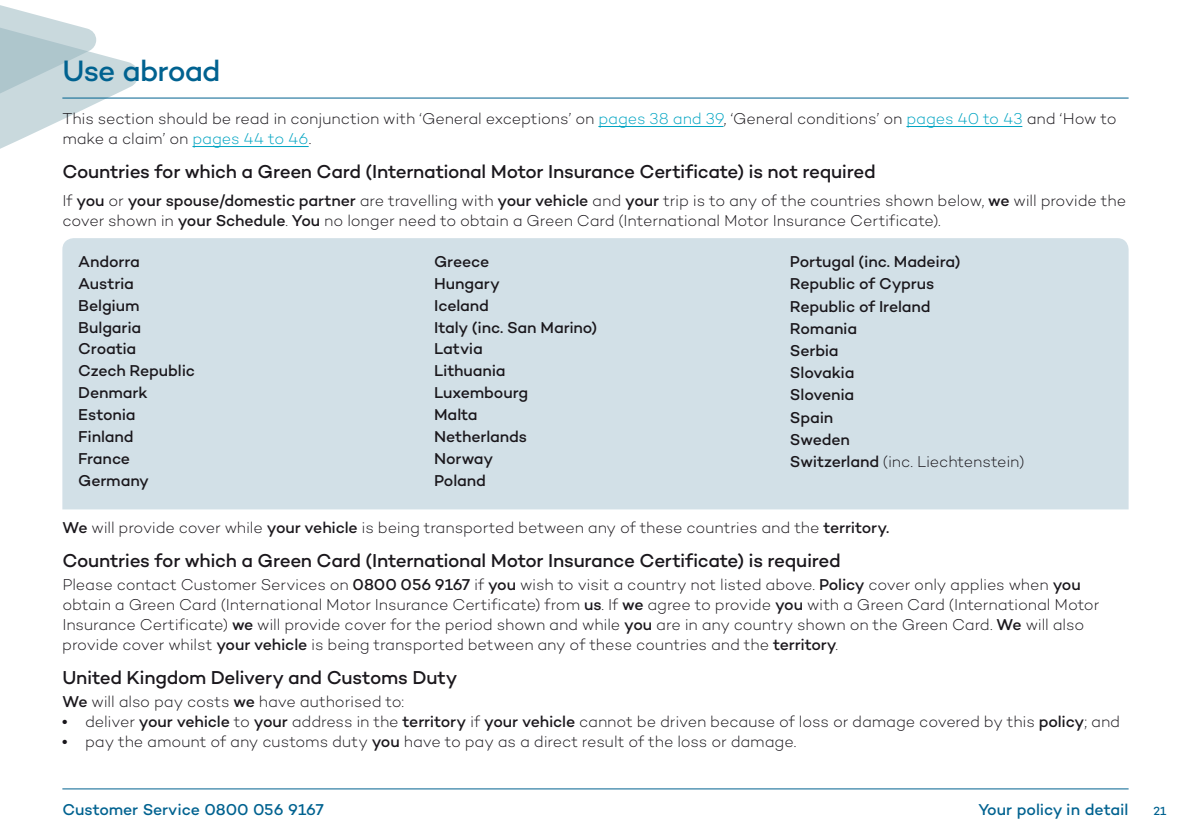
<style>
.page{position:relative;width:1191px;height:840px;background:#fff}
.page>*{position:absolute;margin:0;border:0;box-sizing:border-box;transform-origin:0 0}
.t1{font:500 30px "Campton";letter-spacing:-.03em;color:#006290}
.t2{font:500 19px "Campton";letter-spacing:-.015em;color:#1a171c}
.t3{font:300 16px/20px "Campton";letter-spacing:-.01em;color:#1a171c}
.t4{font:500 16px/21.8px "Campton";letter-spacing:-.01em;color:#1a171c}
.t5{font:500 16px "Campton";letter-spacing:-.005em;color:#006290}
.t6{font:500 12px "Campton";color:#006290}
.s1{color:#00a4c2}
.s2{font-weight:500}
.s3{font-weight:300}
</style>
<div class="page">
<hr style="left:62px;top:788px;width:1066px;height:1px;background:#006290">
<svg style="left:0;top:5px;width:138px;height:144px"></svg>
<hr style="left:62px;top:98px;width:1066px;height:1px;background:#006290">
<hr style="left:598px;top:126px;width:125px;height:1px;background:#00a4c2">
<hr style="left:906px;top:126px;width:116px;height:1px;background:#00a4c2">
<hr style="left:192px;top:146px;width:117px;height:1px;background:#00a4c2">
<div style="left:62px;top:238px;width:1066px;height:271px;background:#d2e0e7"></div>
<h1 class="t1" style="left:62px;top:52px;width:160px">Use abroad</h1>
<p class="t3" style="left:62px;top:108px;width:1055px">This section should be read in conjunction with ‘General exceptions’ on <span class="s1">pages 38 and 39</span>, ‘General conditions’ on <span class="s1">pages 40 to 43</span> and ‘How to make a claim’ on <span class="s1">pages 44 to 46</span>.</p>
<p class="t2" style="left:62px;top:159px;width:815px">Countries for which a Green Card (International Motor Insurance Certificate) is not required</p>
<p class="t3" style="left:62px;top:190px;width:1065px">If <span class="s2">you</span> or <span class="s2">your spouse/domestic partner</span> are travelling with <span class="s2">your vehicle</span> and <span class="s2">your</span> trip is to any of the countries shown below, <span class="s2">we</span> will provide the cover shown in <span class="s2">your Schedule</span>. <span class="s2">You</span> no longer need to obtain a Green Card (International Motor Insurance Certificate).</p>
<p class="t4" style="left:78px;top:250px;width:118px">Andorra<br>Austria<br>Belgium<br>Bulgaria<br>Croatia<br>Czech Republic<br>Denmark<br>Estonia<br>Finland<br>France<br>Germany</p>
<p class="t4" style="left:434px;top:250px;width:165px">Greece<br>Hungary<br>Iceland<br>Italy (inc. San Marino)<br>Latvia<br>Lithuania<br>Luxembourg<br>Malta<br>Netherlands<br>Norway<br>Poland</p>
<p class="t4" style="left:790px;top:250px;width:172px">Portugal (inc. Madeira)<br>Republic of Cyprus</p>
<p class="t4" style="left:790px;top:295px;width:142px">Republic of Ireland<br>Romania<br>Serbia<br>Slovakia<br>Slovenia</p>
<p class="t4" style="left:790px;top:406px;width:236px">Spain<br>Sweden<br>Switzerland <span class="s3">(inc. Liechtenstein)</span></p>
<p class="t3" style="left:62px;top:516px;width:828px"><span class="s2">We</span> will provide cover while <span class="s2">your vehicle</span> is being transported between any of these countries and the <span class="s2">territory.</span></p>
<p class="t2" style="left:62px;top:548px;width:780px">Countries for which a Green Card (International Motor Insurance Certificate) is required</p>
<p class="t3" style="left:62px;top:573px;width:1038px">Please contact Customer Services on <span class="s2">0800 056 9167</span> if <span class="s2">you</span> wish to visit a country not listed above. <span class="s2">Policy</span> cover only applies when <span class="s2">you </span>obtain a Green Card (International Motor Insurance Certificate) from <span class="s2">us</span>. If <span class="s2">we</span> agree to provide <span class="s2">you</span> with a Green Card (International Motor Insurance Certificate) <span class="s2">we</span> will provide cover for the period shown and while <span class="s2">you</span> are in any country shown on the Green Card. <span class="s2">We</span> will also provide cover whilst <span class="s2">your vehicle</span> is being transported between any of these countries and the <span class="s2">territory</span>.</p>
<p class="t2" style="left:62px;top:665px;width:396px">United Kingdom Delivery and Customs Duty</p>
<p class="t3" style="left:62px;top:691px;width:343px"><span class="s2">We</span> will also pay costs <span class="s2">we</span> have authorised to:</p>
<p class="t3" style="left:62px;top:711px;width:1059px">● deliver <span class="s2">your vehicle</span> to <span class="s2">your</span> address in the <span class="s2">territory</span> if <span class="s2">your vehicle</span> cannot be driven because of loss or damage covered by this <span class="s2">policy</span>; and</p>
<p class="t3" style="left:62px;top:731px;width:735px">● pay the amount of any customs duty <span class="s2">you</span> have to pay as a direct result of the loss or damage.</p>
<p class="t5" style="left:62px;top:799px;width:263px">Customer Service 0800 056 9167</p>
<p class="t5" style="left:978px;top:799px;width:152px">Your policy in detail</p>
<p class="t6" style="left:1153px;top:803px;width:14px">21</p>
</div>
